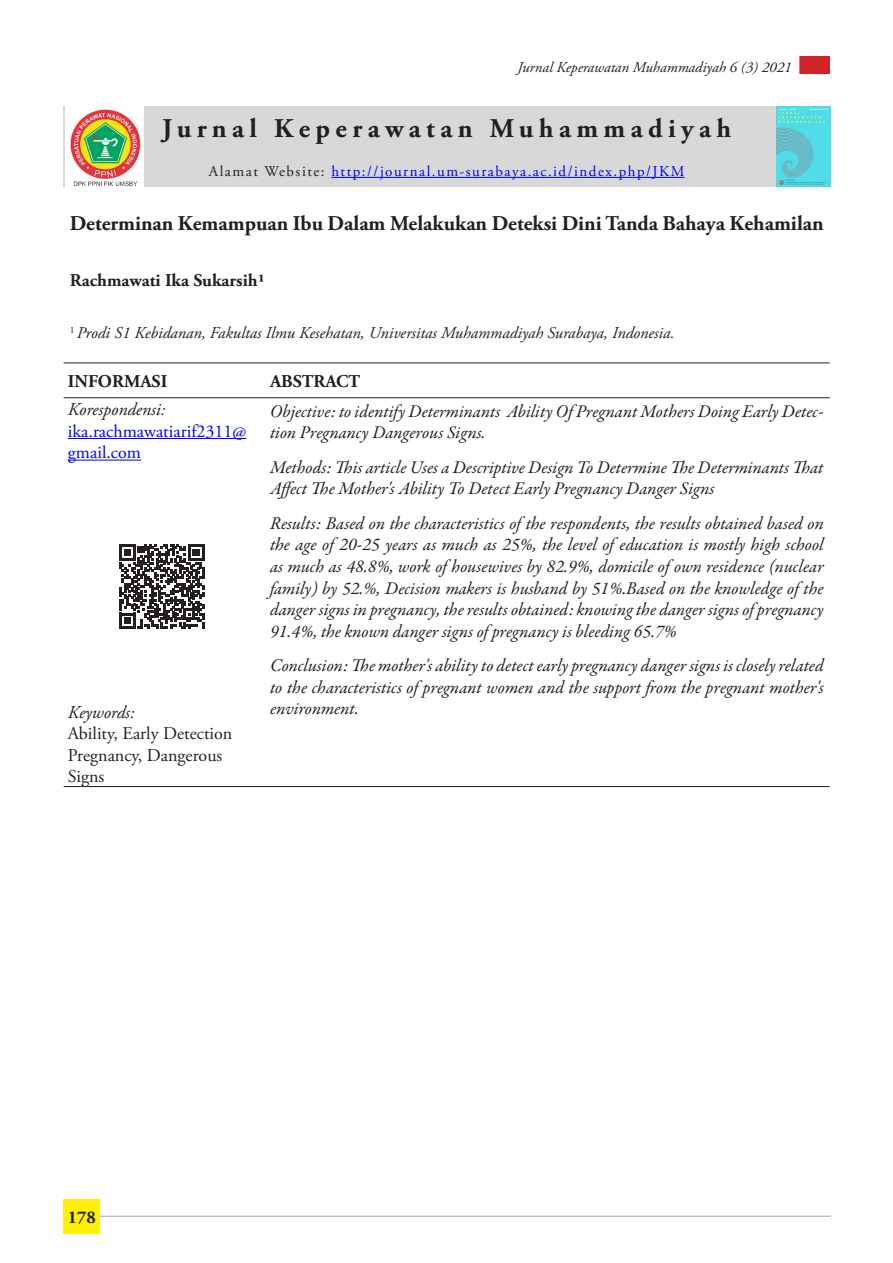
<style>
.page{position:relative;width:893px;height:1263px;background:#fff}
.page>*{position:absolute;margin:0;border:0;box-sizing:border-box;transform-origin:0 0}
.t1{font:700 27px "Adobe Garamond Pro";letter-spacing:.2em;color:#231f20}
.t2{font:700 21px "Adobe Garamond Pro";color:#231f20}
.t3{font:italic 18px/21.6px "Garamond Premr Pro";color:#231f20}
.t4{font:18px/21.6px "Adobe Garamond Pro";color:#231f20}
.t5{font:700 18px "Adobe Garamond Pro";color:#231f20}
.t6{font:18px/21.6px "Adobe Garamond Pro";color:#00f}
.t7{font:italic 18px "Adobe Garamond Pro";color:#231f20}
.t8{font:italic 16.5px "Adobe Garamond Pro";color:#231f20}
.t9{font:15px "Adobe Garamond Pro";letter-spacing:.1em;color:#00f}
.t10{font:italic 15px "Adobe Garamond Pro";color:#231f20}
.s1{color:#231f20}
</style>
<div class="page">
<div style="left:64px;top:1199px;width:36px;height:34px;background:#fff101"></div>
<div style="left:799px;top:56px;width:31px;height:18px;background:#d1232a"></div>
<hr style="left:100px;top:1216px;width:731px;height:1px;background:#a8a9ad">
<div style="left:64px;top:106px;width:766px;height:81px;background:#d8d8d8"></div>
<hr style="left:64px;top:786px;width:200px;height:1px;background:#231f20">
<hr style="left:264px;top:786px;width:566px;height:1px;background:#231f20">
<hr style="left:64px;top:362px;width:200px;height:1px;background:#231f20">
<hr style="left:264px;top:362px;width:566px;height:1px;background:#231f20">
<hr style="left:64px;top:397px;width:200px;height:1px;background:#231f20">
<hr style="left:264px;top:397px;width:566px;height:1px;background:#231f20">
<hr style="left:331px;top:177px;width:353px;height:1px;background:#00f">
<hr style="left:68px;top:438px;width:178px;height:1px;background:#00f">
<hr style="left:68px;top:460px;width:73px;height:1px;background:#00f">
<img style="left:777px;top:106px;width:54px;height:81px">
<img style="left:65px;top:106px;width:79px;height:81px">
<svg style="left:120px;top:544px;width:84px;height:85px"></svg>
<p class="t10" style="left:518px;top:58px;width:276px">Jurnal Keperawatan Muhammadiyah 6 (3) 2021</p>
<p class="t1" style="left:162px;top:113px;width:571px">Jurnal Keperawatan Muhammadiyah</p>
<p class="t9" style="left:209px;top:162px;width:477px"><span class="s1">Alamat Website:</span> http://journal.um-surabaya.ac.id/index.php/JKM</p>
<p class="t2" style="left:70px;top:211px;width:755px">Determinan Kemampuan Ibu Dalam Melakukan Deteksi Dini Tanda Bahaya Kehamilan</p>
<p class="t5" style="left:70px;top:270px;width:197px">Rachmawati Ika Sukarsih1</p>
<p class="t8" style="left:70px;top:323px;width:606px"><sup>1</sup> Prodi S1 Kebidanan, Fakultas Ilmu Kesehatan, Universitas Muhammadiyah Surabaya, Indonesia.</p>
<p class="t5" style="left:68px;top:371px;width:101px">INFORMASI</p>
<p class="t5" style="left:270px;top:371px;width:92px">ABSTRACT</p>
<p class="t7" style="left:68px;top:399px;width:99px">Korespondensi:</p>
<p class="t6" style="left:68px;top:421px;width:180px">ika.rachmawatiarif2311@ gmail.com</p>
<p class="t3" style="left:270px;top:401px;width:555px">Objective: to identify Determinants Ability Of Pregnant Mothers Doing Early Detec&shy;tion Pregnancy Dangerous Signs.</p>
<p class="t3" style="left:270px;top:457px;width:555px">Methods: This article Uses a Descriptive Design To Determine The Determinants That<br>Affect The Mother's Ability To Detect Early Pregnancy Danger Signs</p>
<p class="t3" style="left:270px;top:513px;width:555px;text-align:justify">Results: Based on the characteristics of the respondents, the results obtained based on the age of 20-25 years as much as 25%, the level of education is mostly high school as much as 48.8%, work of housewives by 82.9%, domicile of own residence (nuclear family) by 52.%, Decision makers is husband by 51%.Based on the knowledge of the danger signs in pregnancy, the results obtained: knowing the danger signs of pregnancy 91.4%, the known danger signs of pregnancy is bleeding 65.7%</p>
<p class="t3" style="left:270px;top:656px;width:555px;text-align:justify">Conclusion: The mother's ability to detect early pregnancy danger signs is closely related to the characteristics of pregnant women and the support from the pregnant mother's environment.</p>
<p class="t7" style="left:68px;top:701px;width:68px">Keywords:</p>
<p class="t4" style="left:68px;top:723px;width:166px">Ability, Early Detection<br>Pregnancy, Dangerous<br>Signs</p>
<p class="t5" style="left:68px;top:1206px;width:30px">178</p>
</div>
